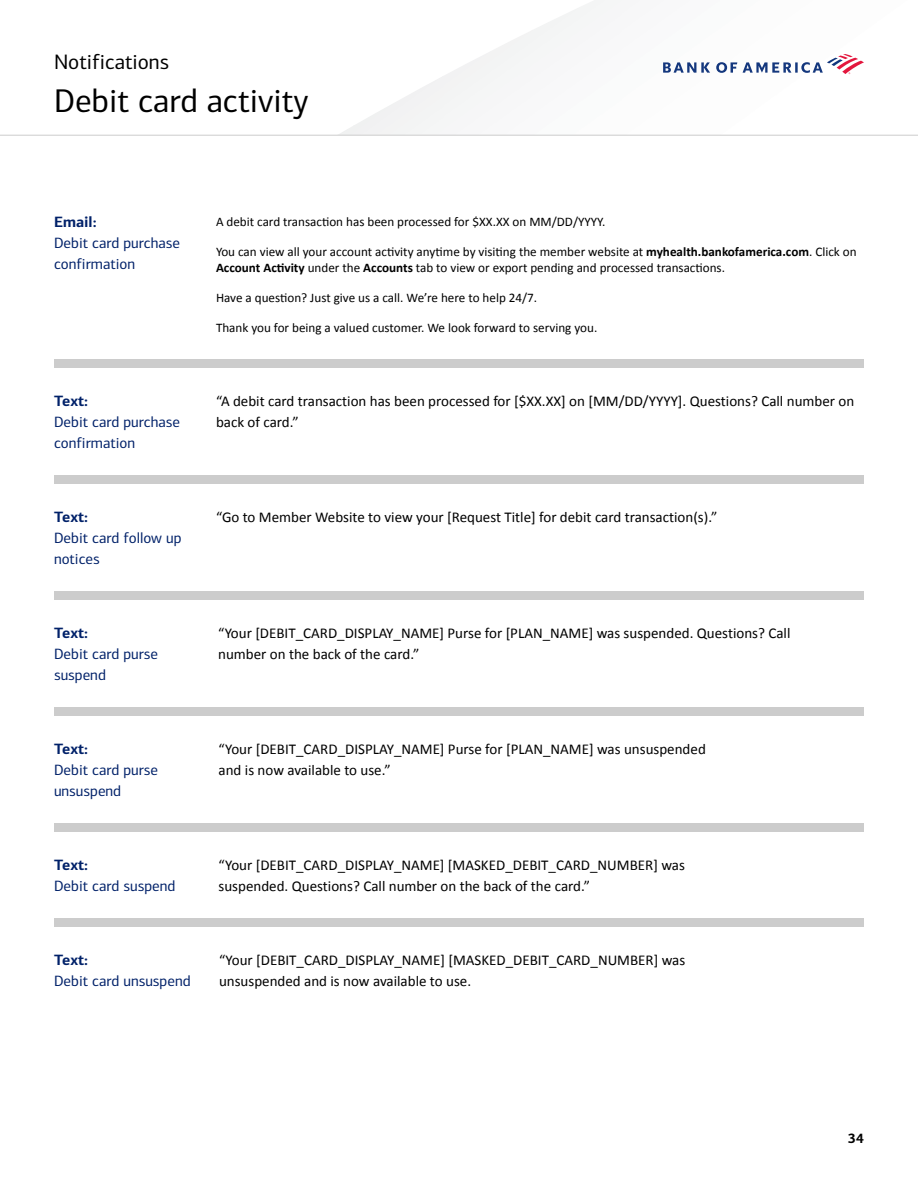
<style>
.page{position:relative;width:918px;height:1188px;background:#fff}
.page>*{position:absolute;margin:0;border:0;box-sizing:border-box;transform-origin:0 0}
.t1{font:33px "Connections";color:#000}
.Header_Eyebrow{font:21px "Connections";color:#000}
.Body_Conn__10_14{font:15px/21px "Calibri";color:#000}
.Item_title_for_TOC{font:15px/21px "Connections";color:#012169}
.Body_Conn__10_14-2{font:15px/21px "Connections";color:#012169}
.Body_Conn__10_14-3{font:700 15px "Connections";color:#012169}
.t2{font:700 13.5px "Connections";color:#000}
.Body_8_75_11{font:13.2px/16.5px "Calibri";color:#000}
.s1{font-weight:700}
</style>
<div class="page">
<svg style="left:663px;top:54px;width:201px;height:20px"></svg>
<hr style="left:0;top:135px;width:918px;height:1px;background:#ccc">
<div style="left:54px;top:359px;width:810px;height:9px;background:#ccc"></div>
<div style="left:54px;top:475px;width:810px;height:9px;background:#ccc"></div>
<div style="left:54px;top:591px;width:810px;height:9px;background:#ccc"></div>
<div style="left:54px;top:707px;width:810px;height:9px;background:#ccc"></div>
<div style="left:54px;top:823px;width:810px;height:9px;background:#ccc"></div>
<div style="left:54px;top:918px;width:810px;height:9px;background:#ccc"></div>
<h2 class="Header_Eyebrow" style="left:54px;top:49px;width:117px">Notifications</h2>
<h2 class="t1" style="left:54px;top:82px;width:256px">Debit card activity</h2>
<p class="Body_Conn__10_14-3" style="left:54px;top:213px;width:44px">Email:</p>
<p class="Item_title_for_TOC" style="left:54px;top:233px;width:128px">Debit card purchase confirmation</p>
<p class="Body_8_75_11" style="left:216px;top:213px;width:391px">A debit card transaction has been processed for $XX.XX on MM/DD/YYYY.</p>
<p class="Body_8_75_11" style="left:216px;top:243px;width:642px">You can view all your account activity anytime by visiting the member website at <span class="s1">myhealth.bankofamerica.com</span>. Click on<br><span class="s1">Account Activity</span> under the <span class="s1">Accounts</span> tab to view or export pending and processed transactions.</p>
<p class="Body_8_75_11" style="left:216px;top:289px;width:323px">Have a question? Just give us a call. We’re here to help 24/7.</p>
<p class="Body_8_75_11" style="left:216px;top:319px;width:383px">Thank you for being a valued customer. We look forward to serving you.</p>
<p class="Body_Conn__10_14-2" style="left:54px;top:391px;width:128px"><span class="s1">Text:<br></span>Debit card purchase confirmation</p>
<p class="Body_Conn__10_14" style="left:216px;top:390px;width:640px">“A debit card transaction has been processed for [$XX.XX] on [MM/DD/YYYY]. Questions? Call number on back of card.”</p>
<p class="Body_Conn__10_14-3" style="left:54px;top:508px;width:36px">Text:</p>
<p class="Item_title_for_TOC" style="left:54px;top:527px;width:129px">Debit card follow up notices</p>
<p class="Body_Conn__10_14-3" style="left:54px;top:624px;width:36px">Text:</p>
<p class="Item_title_for_TOC" style="left:54px;top:643px;width:106px">Debit card purse suspend</p>
<p class="Body_Conn__10_14-3" style="left:54px;top:740px;width:36px">Text:</p>
<p class="Item_title_for_TOC" style="left:54px;top:759px;width:106px">Debit card purse unsuspend</p>
<p class="Body_Conn__10_14-3" style="left:54px;top:855px;width:36px">Text:</p>
<p class="Item_title_for_TOC" style="left:54px;top:875px;width:123px">Debit card suspend</p>
<p class="Body_Conn__10_14-3" style="left:54px;top:950px;width:36px">Text:</p>
<p class="Item_title_for_TOC" style="left:54px;top:970px;width:138px">Debit card unsuspend</p>
<p class="Body_Conn__10_14" style="left:216px;top:506px;width:503px">“Go to Member Website to view your [Request Title] for debit card transaction(s).”</p>
<p class="Body_Conn__10_14" style="left:218px;top:622px;width:574px">“Your [DEBIT_CARD_DISPLAY_NAME] Purse for [PLAN_NAME] was suspended. Questions? Call number on the back of the card.”</p>
<p class="Body_Conn__10_14" style="left:219px;top:738px;width:489px">“Your [DEBIT_CARD_DISPLAY_NAME] Purse for [PLAN_NAME] was unsuspended and is now available to use.”</p>
<p class="Body_Conn__10_14" style="left:219px;top:854px;width:468px">“Your [DEBIT_CARD_DISPLAY_NAME] [MASKED_DEBIT_CARD_NUMBER] was suspended. Questions? Call number on the back of the card.”</p>
<p class="Body_Conn__10_14" style="left:219px;top:949px;width:468px">“Your [DEBIT_CARD_DISPLAY_NAME] [MASKED_DEBIT_CARD_NUMBER] was unsuspended and is now available to use.</p>
<p class="t2" style="left:848px;top:1130px;width:17px">34</p>
</div>
